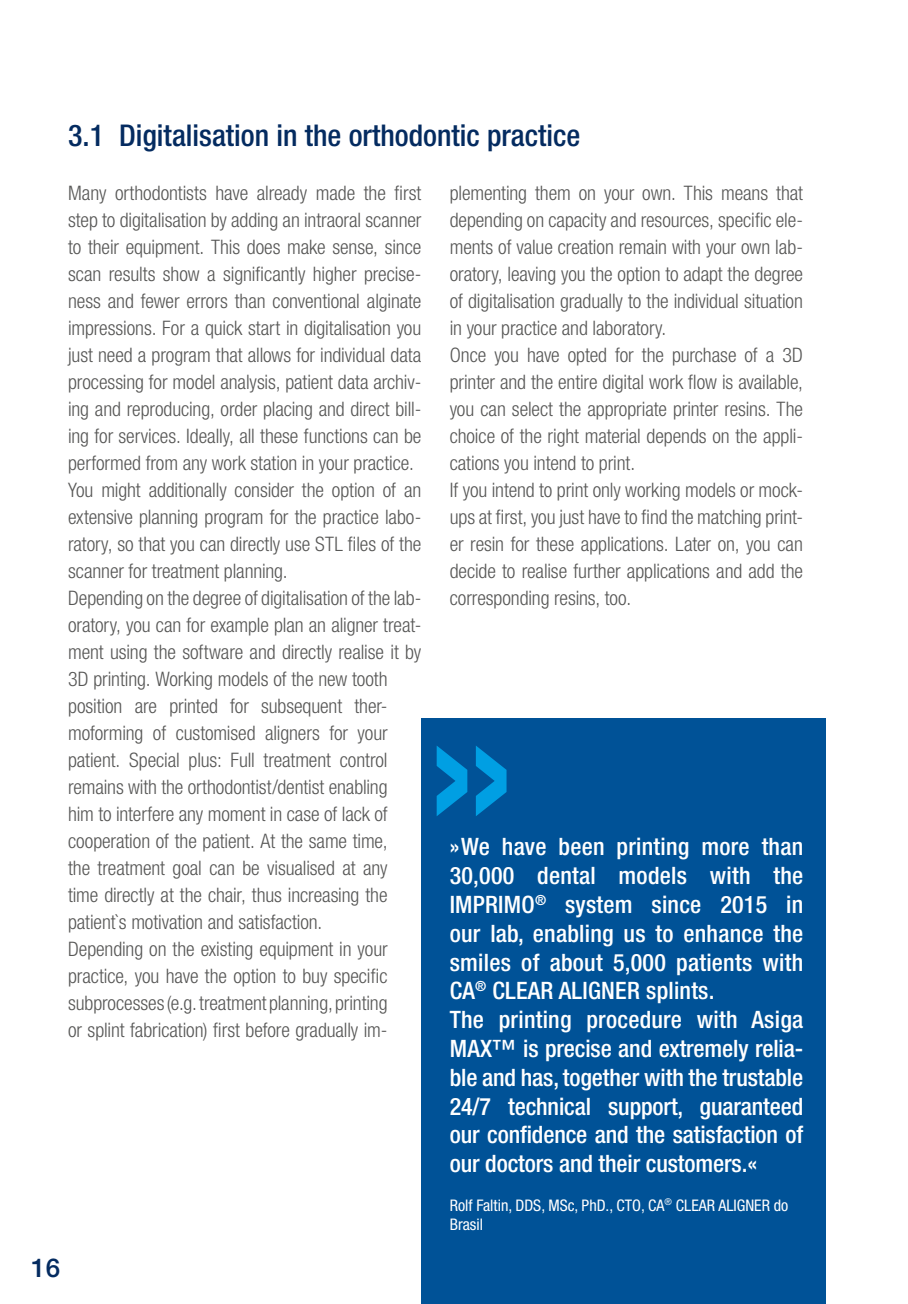
<style>
.page{position:relative;width:908px;height:1304px;background:#fff}
.page>*{position:absolute;margin:0;border:0;box-sizing:border-box;transform-origin:0 0}
.t1{font:500 condensed 30px "Helvetica Neue LT Pro";color:#042b60}
.t2{font:500 26px "Helvetica Neue LT Pro";color:#042b60}
.t3{font:500 condensed 24px/28.8px "Helvetica Neue LT Pro";letter-spacing:.01em;color:#fff}
.t4{font:300 condensed 20px/27px "Helvetica Neue LT Pro";letter-spacing:-.005em;color:#575756}
.t5{font:condensed 16px/19.2px "Helvetica Neue LT Pro";color:#fff}
</style>
<div class="page">
<div style="left:421px;top:719px;width:404px;height:585px;background:#005297"></div>
<svg style="left:436px;top:746px;width:70px;height:70px"></svg>
<h1 class="t1" style="left:68px;top:118px;width:513px">3.1 Digitalisation in the orthodontic practice</h1>
<p class="t4" style="left:68px;top:179px;width:354px">Many orthodontists have already made the first step to digitalisation by adding an intraoral scanner to their equipment. This does make sense, since scan results show a significantly higher precise&shy;ness and fewer errors than conventional alginate impressions. For a quick start in digitalisation you just need a program that allows for individual data processing for model analysis, patient data archiv&shy;ing and reproducing, order placing and direct bill&shy;ing for services. Ideally, all these functions can be performed from any work station in your practice.<br>You might additionally consider the option of an extensive planning program for the practice labo&shy;ratory, so that you can directly use STL files of the scanner for treatment planning.<br>Depending on the degree of digitalisation of the lab&shy;oratory, you can for example plan an aligner treat&shy;ment using the software and directly realise it by 3D printing. Working models of the new tooth position are printed for subsequent ther&shy;moforming of customised aligners for your patient. Special plus: Full treatment control remains with the orthodontist/dentist enabling<br>him to interfere any moment in case of lack of cooperation of the patient. At the same time,<br>the treatment goal can be visualised at any time directly at the chair, thus increasing the patient`s motivation and satisfaction.<br>Depending on the existing equipment in your practice, you have the option to buy specific subprocesses (e.g. treatment planning, printing<br>or splint fabrication) first before gradually im-</p>
<p class="t4" style="left:449px;top:179px;width:354px">plementing them on your own. This means that depending on capacity and resources, specific ele&shy;ments of value creation remain with your own lab&shy;oratory, leaving you the option to adapt the degree of digitalisation gradually to the individual situation in your practice and laboratory.<br>Once you have opted for the purchase of a 3D printer and the entire digital work flow is available, you can select the appropriate printer resins. The choice of the right material depends on the appli&shy;cations you intend to print.<br>If you intend to print only working models or mock&shy;ups at first, you just have to find the matching print&shy;er resin for these applications. Later on, you can decide to realise further applications and add the corresponding resins, too.</p>
<p class="t3" style="left:449px;top:832px;width:355px">»We have been printing more than 30,000 dental models with the IMPRIMO<sup>®</sup> system since 2015 in our lab, enabling us to enhance the smiles of about 5,000 patients with CA<sup>®</sup> CLEAR ALIGNER splints.<br>The printing procedure with Asiga MAX™ is precise and extremely relia&shy;ble and has, together with the trustable 24/7 technical support, guaranteed our confidence and the satisfaction of our doctors and their customers.«</p>
<p class="t5" style="left:449px;top:1195px;width:340px">Rolf Faltin, DDS, MSc, PhD., CTO, CA<sup>®</sup> CLEAR ALIGNER do<br>Brasil</p>
<h2 class="t2" style="left:31px;top:1252px;width:30px">16</h2>
</div>
